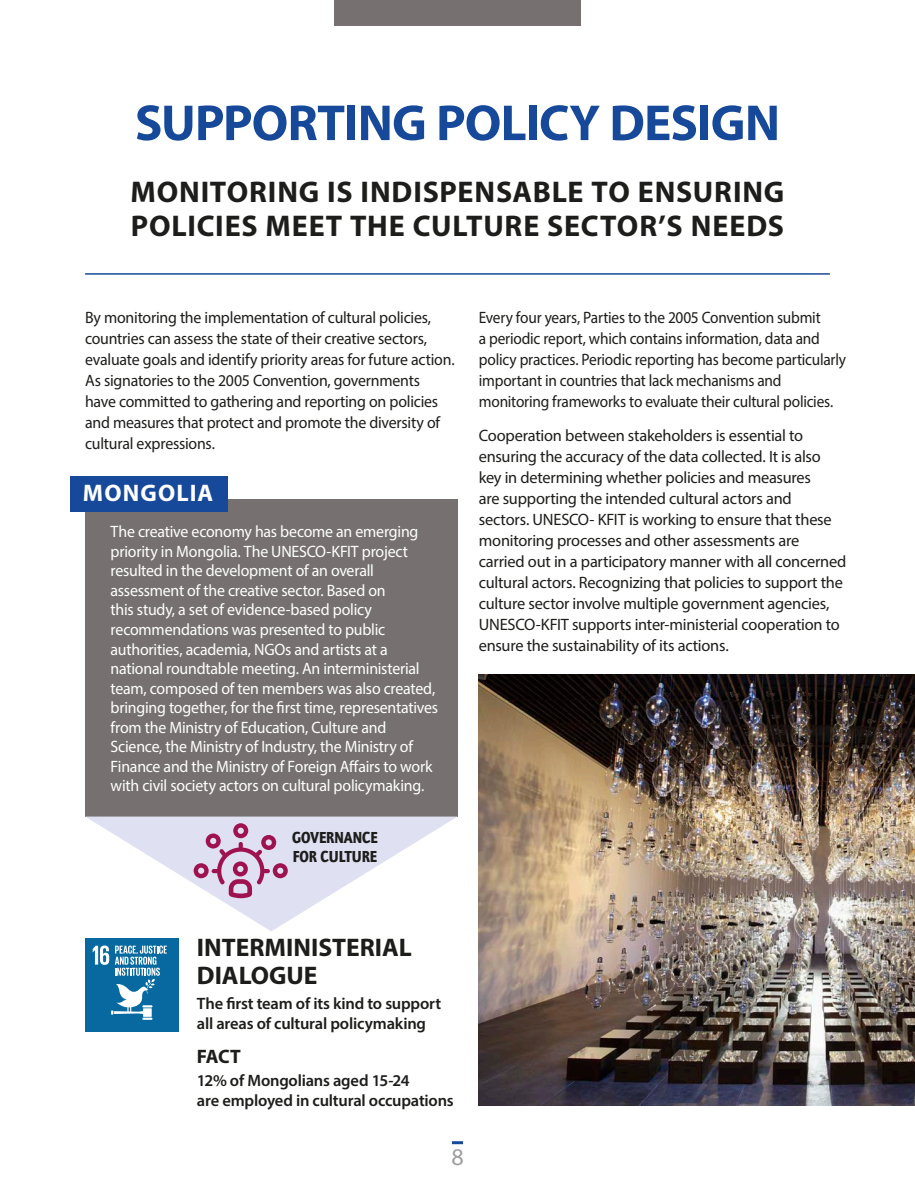
<style>
.page{position:relative;width:915px;height:1191px;background:#fff}
.page>*{position:absolute;margin:0;border:0;box-sizing:border-box;transform-origin:0 0}
.t1{font:700 51px "Myriad Pro";letter-spacing:-.02em;color:#17499a}
.t2{font:700 30px/34.5px "Myriad Pro";letter-spacing:.025em;color:#1d1d1b}
.t3{font:700 25.5px/27px "Myriad Pro";color:#1d1d1b}
.t4{font:700 24px "Myriad Pro";letter-spacing:.045em;color:#fff}
.t5{font:24px "Myriad Pro";color:#9d9d9d}
.t6{font:700 19.5px "Myriad Pro";color:#1d1d1b}
.t7{font:16.5px/19.5px "Myriad Pro";letter-spacing:-.015em;color:#fff;scale:.96 1}
.t8{font:16.5px/21px "Myriad Pro";letter-spacing:-.015em;color:#1d1d1b}
.t9{font:16.5px/21px "Myriad Pro";letter-spacing:-.015em;color:#1d1d1b;scale:.96 1}
.t10{font:16.5px/21px "Myriad Pro";letter-spacing:-.015em;color:#1d1d1b;scale:.93 1}
.t11{font:600 16.5px/19.5px "Myriad Pro";letter-spacing:-.015em;color:#1d1d1b}
.t12{font:900 16.5px/19.5px "Quay Sans ITC Std";color:#1d1d1b;scale:.85 1}
</style>
<div class="page">
<div style="left:334px;top:0;width:246px;height:26px;background:#767170"></div>
<img style="left:478px;top:674px;width:436px;height:432px">
<svg style="left:452px;top:1141px;width:11px;height:3px"></svg>
<hr style="left:85px;top:273px;width:744px;height:2px;background:#17499a">
<div style="left:85px;top:499px;width:372px;height:317px;background:#767170"></div>
<div style="left:70px;top:476px;width:158px;height:35px;background:#17499a"></div>
<svg style="left:85px;top:816px;width:372px;height:115px"></svg>
<div style="left:85px;top:938px;width:94px;height:93px;background:#07699f"></div>
<svg style="left:93px;top:945px;width:74px;height:74px"></svg>
<h1 class="t1" style="left:135px;top:90px;width:646px">SUPPORTING POLICY DESIGN</h1>
<h2 class="t2" style="left:130px;top:173px;width:655px">MONITORING IS INDISPENSABLE TO ENSURING<br>POLICIES MEET THE CULTURE SECTOR’S NEEDS</h2>
<p class="t9" style="left:85px;top:306px;width:386px">By monitoring the implementation of cultural policies, countries can assess the state of their creative sectors, evaluate goals and identify priority areas for future action.<br>As signatories to the 2005 Convention, governments have committed to gathering and reporting on policies and measures that protect and promote the diversity of cultural expressions.</p>
<p class="t10" style="left:478px;top:306px;width:396px">Every four years, Parties to the 2005 Convention submit<br>a periodic report, which contains information, data and policy practices. Periodic reporting has become particularly important in countries that lack mechanisms and monitoring frameworks to evaluate their cultural policies.</p>
<p class="t8" style="left:478px;top:424px;width:369px">Cooperation between stakeholders is essential to ensuring the accuracy of the data collected. It is also key in determining whether policies and measures<br>are supporting the intended cultural actors and sectors. UNESCO- KFIT is working to ensure that these monitoring processes and other assessments are carried out in a participatory manner with all concerned cultural actors. Recognizing that policies to support the culture sector involve multiple government agencies, UNESCO-KFIT supports inter‑ministerial cooperation to ensure the sustainability of its actions.</p>
<h3 class="t4" style="left:83px;top:477px;width:132px">MONGOLIA</h3>
<p class="t7" style="left:111px;top:522px;width:342px">The creative economy has become an emerging priority in Mongolia. The UNESCO-KFIT project resulted in the development of an overall assessment of the creative sector. Based on<br>this study, a set of evidence-based policy recommendations was presented to public authorities, academia, NGOs and artists at a national roundtable meeting. An interministerial team, composed of ten members was also created, bringing together, for the first time, representatives from the Ministry of Education, Culture and Science, the Ministry of Industry, the Ministry of Finance and the Ministry of Foreign Affairs to work with civil society actors on cultural policymaking.</p>
<p class="t12" style="left:292px;top:827px;width:102px">GOVERNANCE<br>FOR CULTURE</p>
<h3 class="t3" style="left:197px;top:933px;width:216px">INTERMINISTERIAL<br>DIALOGUE</h3>
<p class="t11" style="left:197px;top:993px;width:245px">The first team of its kind to support all areas of cultural policymaking</p>
<p class="t6" style="left:197px;top:1043px;width:45px">FACT</p>
<p class="t11" style="left:197px;top:1070px;width:258px">12% of Mongolians aged 15-24<br>are employed in cultural occupations</p>
<h3 class="t5" style="left:451px;top:1142px;width:14px">8</h3>
</div>
